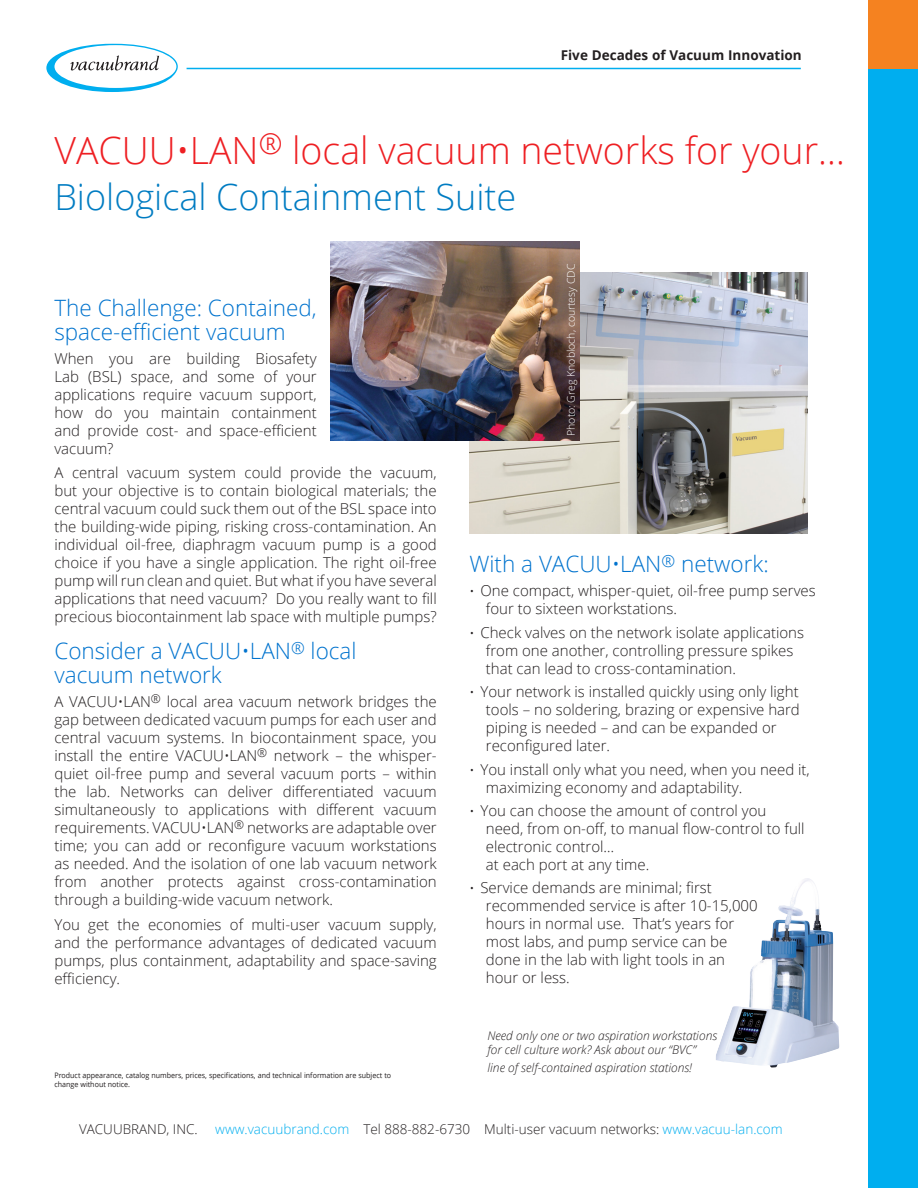
<style>
.page{position:relative;width:918px;height:1188px;background:#fff}
.page>*{position:absolute;margin:0;border:0;box-sizing:border-box;transform-origin:0 0}
.red_headline{font:300 37.5px "Open Sans";color:#ee1f23}
.blue_headline{font:300 36px "Open Sans";color:#007cc2}
.blue_column_head{font:300 22.5px/24px "Open Sans";color:#0073ce}
.copy{font:300 15px/18px "Open Sans";color:#231f20;text-align:justify}
.BULLET{font:300 15px/18px "Open Sans";color:#231f20}
.t1{font:300 13.5px "Open Sans";color:#231f20}
.t2{font:700 13.5px "Open Sans";color:#231f20}
.footnote{font:italic 300 12px/14.4px "Open Sans";color:#231f20}
.t3{font:300 10.5px "Open Sans";color:#fff}
.t4{font:7.5px/9px "Open Sans";color:#231f20;scale:.95 1}
.s1{font-size:13.5px}
.s2{color:#00aeef}
</style>
<div class="page">
<img style="left:469px;top:272px;width:338px;height:261px">
<img style="left:330px;top:241px;width:250px;height:200px">
<div style="left:868px;top:68px;width:50px;height:1120px;background:#00aeef"></div>
<svg style="left:46px;top:44px;width:132px;height:48px"></svg>
<hr style="left:187px;top:68px;width:614px;height:1px;background:#00aeef">
<div style="left:868px;top:0;width:50px;height:68px;background:#f58220"></div>
<img style="left:716px;top:878px;width:123px;height:190px">
<p class="t2" style="left:561px;top:45px;width:242px">Five Decades of Vacuum Innovation</p>
<p class="red_headline" style="left:54px;top:124px;width:792px">VACUU•LAN<sup>®</sup> local vacuum networks for your…</p>
<p class="blue_headline" style="left:54px;top:173px;width:463px">Biological Containment Suite</p>
<p class="blue_column_head" style="left:54px;top:295px;width:264px">The Challenge: Contained, space-efficient vacuum</p>
<p class="copy" style="left:54px;top:349px;width:264px">When you are building Biosafety Lab (BSL) space, and some of your applications require vacuum support, how do you maintain containment and provide cost- and space-efficient vacuum?</p>
<p class="copy" style="left:54px;top:464px;width:384px">A central vacuum system could provide the vacuum, but your objective is to contain biological materials; the central vacuum could suck them out of the BSL space into the building-wide piping, risking cross-contamination. An individual oil-free, diaphragm vacuum pump is a good choice if you have a single application. The right oil-free pump will run clean and quiet. But what if you have several applications that need vacuum? Do you really want to fill precious biocontainment lab space with multiple pumps?</p>
<p class="blue_column_head" style="left:54px;top:638px;width:304px">Consider a VACUU•LAN<sup>®</sup> local vacuum network</p>
<p class="copy" style="left:54px;top:692px;width:384px">A VACUU•LAN<sup>®</sup> local area vacuum network bridges the gap between dedicated vacuum pumps for each user and central vacuum systems. In biocontainment space, you install the entire VACUU•LAN<sup>®</sup> network – the whisper&shy;quiet oil-free pump and several vacuum ports – within the lab. Networks can deliver differentiated vacuum simultaneously to applications with different vacuum requirements. VACUU•LAN<sup>®</sup> networks are adaptable over time; you can add or reconfigure vacuum workstations as needed. And the isolation of one lab vacuum network from another protects against cross-contamination through a building-wide vacuum network.</p>
<p class="copy" style="left:54px;top:915px;width:384px">You get the economies of multi-user vacuum supply, and the performance advantages of dedicated vacuum pumps, plus containment, adaptability and space-saving efficiency.</p>
<p class="t4" style="left:54px;top:1071px;width:356px">Product appearance, catalog numbers, prices, specifications, and technical information are subject to change without notice.</p>
<p class="t3" style="left:564px;top:436px;width:174px;rotate:-90deg">Photo: Greg Knobloch, courtesy CDC</p>
<p class="blue_column_head" style="left:469px;top:552px;width:301px">With a VACUU•LAN<sup>®</sup> network:</p>
<p class="BULLET" style="left:486px;top:581px;width:331px;text-indent:-16px"><span class="s1">•</span> One compact, whisper-quiet, oil-free pump serves four to sixteen workstations.</p>
<p class="BULLET" style="left:486px;top:623px;width:320px;text-indent:-16px"><span class="s1">•</span> Check valves on the network isolate applications from one another, controlling pressure spikes that can lead to cross-contamination.</p>
<p class="BULLET" style="left:486px;top:682px;width:316px;text-indent:-16px"><span class="s1">•</span> Your network is installed quickly using only light tools – no soldering, brazing or expensive hard piping is needed – and can be expanded or reconfigured later.</p>
<p class="BULLET" style="left:486px;top:760px;width:325px;text-indent:-16px"><span class="s1">•</span> You install only what you need, when you need it, maximizing economy and adaptability.</p>
<p class="BULLET" style="left:486px;top:801px;width:320px;text-indent:-16px"><span class="s1">•</span> You can choose the amount of control you need, from on-off, to manual flow-control to full electronic control…<br>at each port at any time.</p>
<p class="BULLET" style="left:486px;top:878px;width:273px;text-indent:-16px"><span class="s1">•</span> Service demands are minimal; first recommended service is after 10-15,000 hours in normal use. That’s years for most labs, and pump service can be done in the lab with light tools in an hour or less.</p>
<p class="footnote" style="left:487px;top:1028px;width:231px">Need only one or two aspiration workstations for cell culture work? Ask about our “BVC”</p>
<p class="footnote" style="left:487px;top:1060px;width:206px">line of self-contained aspiration stations!</p>
<p class="t1" style="left:79px;top:1120px;width:120px">VACUUBRAND, INC.</p>
<p class="t1" style="left:215px;top:1120px;width:569px"><span class="s2">www.vacuubrand.com</span> Tel 888-882-6730 Multi-user vacuum networks: <span class="s2">www.vacuu-lan.com</span></p>
</div>
